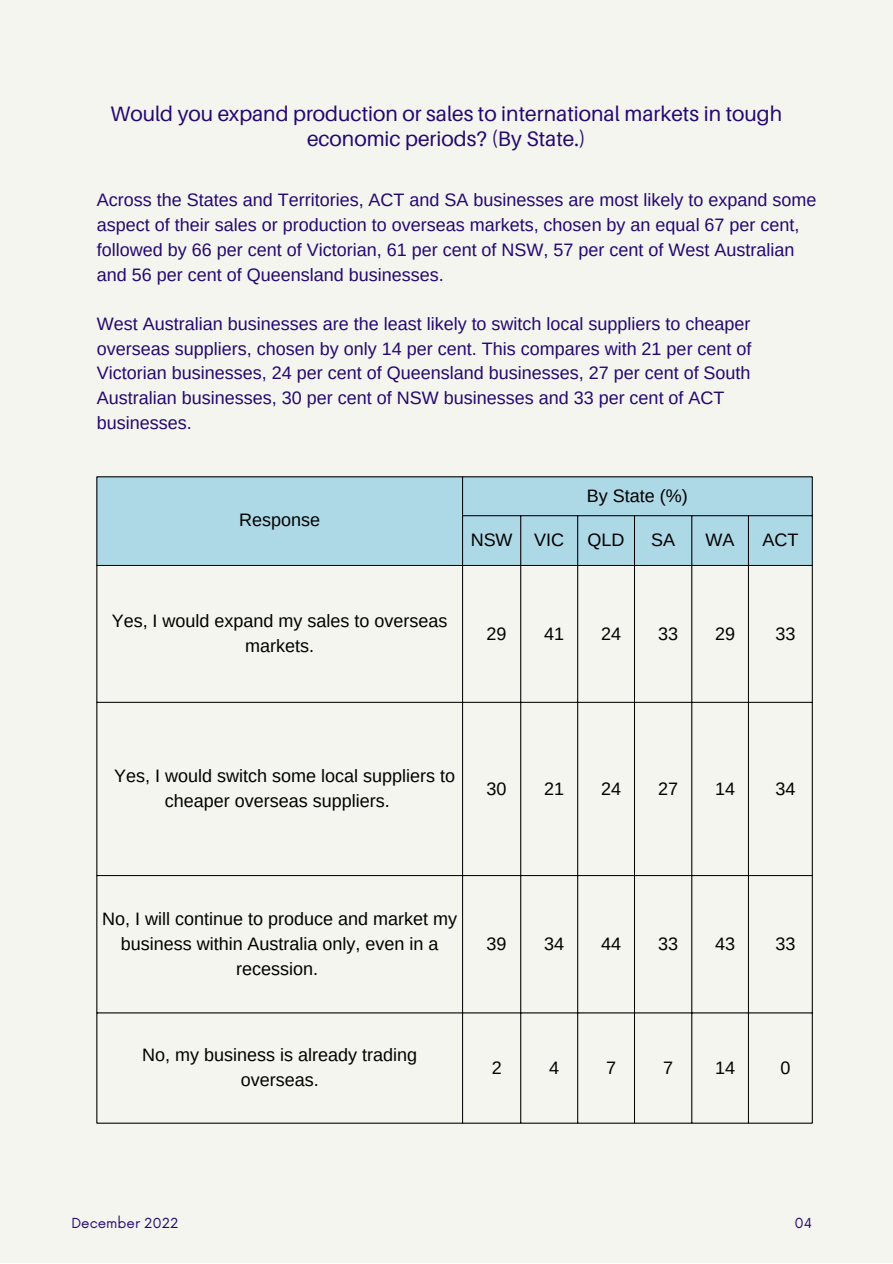
<style>
.page{position:relative;width:893px;height:1264px;background:#fff}
.page>*{position:absolute;margin:0;border:0;box-sizing:border-box;transform-origin:0 0}
.t1{font:21px/24.8px "Aileron";color:#230871;text-align:center}
.t2{font:18px/24.8px "Arimo";color:#230871}
.t3{font:18px/24.8px "Arimo";color:#000;text-align:center}
.t4{font:13.5px "Now";color:#230871}
</style>
<div class="page">
<div style="left:0;top:0;width:892px;height:1262px;background:#f5f5ef"></div>
<div style="left:98px;top:478px;width:714px;height:87px;background:#add8e6"></div>
<hr style="left:97px;top:477px;width:1px;height:646px;background:#000">
<hr style="left:462px;top:477px;width:1px;height:646px;background:#000">
<hr style="left:520px;top:516px;width:1px;height:607px;background:#000">
<hr style="left:577px;top:516px;width:1px;height:607px;background:#000">
<hr style="left:634px;top:516px;width:1px;height:607px;background:#000">
<hr style="left:691px;top:516px;width:1px;height:607px;background:#000">
<hr style="left:748px;top:516px;width:1px;height:607px;background:#000">
<hr style="left:812px;top:477px;width:1px;height:646px;background:#000">
<hr style="left:97px;top:477px;width:715px;height:1px;background:#000">
<hr style="left:462px;top:515px;width:350px;height:1px;background:#000">
<hr style="left:97px;top:565px;width:715px;height:1px;background:#000">
<hr style="left:97px;top:702px;width:715px;height:1px;background:#000">
<hr style="left:97px;top:875px;width:715px;height:1px;background:#000">
<hr style="left:97px;top:1012px;width:715px;height:1px;background:#000">
<hr style="left:97px;top:1122px;width:715px;height:1px;background:#000">
<p class="t1" style="left:110px;top:101px;width:673px">Would you expand production or sales to international markets in tough economic periods? (By State.)</p>
<p class="t2" style="left:97px;top:188px;width:721px">Across the States and Territories, ACT and SA businesses are most likely to expand some aspect of their sales or production to overseas markets, chosen by an equal 67 per cent, followed by 66 per cent of Victorian, 61 per cent of NSW, 57 per cent of West Australian and 56 per cent of Queensland businesses.</p>
<p class="t2" style="left:97px;top:311px;width:656px">West Australian businesses are the least likely to switch local suppliers to cheaper overseas suppliers, chosen by only 14 per cent. This compares with 21 per cent of Victorian businesses, 24 per cent of Queensland businesses, 27 per cent of South Australian businesses, 30 per cent of NSW businesses and 33 per cent of ACT businesses.</p>
<p class="t3" style="left:239px;top:508px;width:82px">Response</p>
<p class="t3" style="left:587px;top:483px;width:102px">By State (%)</p>
<p class="t3" style="left:470px;top:527px;width:95px">NSW VIC</p>
<p class="t3" style="left:587px;top:527px;width:38px">QLD</p>
<p class="t3" style="left:651px;top:527px;width:25px">SA</p>
<p class="t3" style="left:705px;top:527px;width:30px">WA</p>
<p class="t3" style="left:762px;top:527px;width:37px">ACT</p>
<p class="t3" style="left:112px;top:608px;width:337px">Yes, I would expand my sales to overseas markets.</p>
<p class="t3" style="left:486px;top:621px;width:21px">29</p>
<p class="t3" style="left:544px;top:621px;width:21px">41</p>
<p class="t3" style="left:601px;top:621px;width:21px">24</p>
<p class="t3" style="left:658px;top:621px;width:21px">33</p>
<p class="t3" style="left:715px;top:621px;width:21px">29</p>
<p class="t3" style="left:775px;top:621px;width:21px">33</p>
<p class="t3" style="left:165px;top:763px;width:292px;text-align:left;text-indent:-50px">Yes, I would switch some local suppliers to cheaper overseas suppliers.</p>
<p class="t3" style="left:486px;top:776px;width:21px">30</p>
<p class="t3" style="left:544px;top:776px;width:21px">21</p>
<p class="t3" style="left:601px;top:776px;width:21px">24</p>
<p class="t3" style="left:658px;top:776px;width:21px">27</p>
<p class="t3" style="left:715px;top:776px;width:21px">14</p>
<p class="t3" style="left:775px;top:776px;width:21px">34</p>
<p class="t3" style="left:102px;top:906px;width:356px">No, I will continue to produce and market my business within Australia only, even in a recession.</p>
<p class="t3" style="left:142px;top:1042px;width:276px">No, my business is already trading overseas.</p>
<p class="t3" style="left:486px;top:931px;width:21px">39</p>
<p class="t3" style="left:544px;top:931px;width:21px">34</p>
<p class="t3" style="left:601px;top:931px;width:21px">44</p>
<p class="t3" style="left:658px;top:931px;width:21px">33</p>
<p class="t3" style="left:715px;top:931px;width:21px">43</p>
<p class="t3" style="left:775px;top:931px;width:21px">33</p>
<p class="t3" style="left:491px;top:1055px;width:11px">2</p>
<p class="t3" style="left:549px;top:1055px;width:11px">4</p>
<p class="t3" style="left:606px;top:1055px;width:11px">7</p>
<p class="t3" style="left:663px;top:1055px;width:11px">7</p>
<p class="t3" style="left:715px;top:1055px;width:21px">14</p>
<p class="t3" style="left:780px;top:1055px;width:11px">0</p>
<p class="t4" style="left:71px;top:1215px;width:109px">December 2022</p>
<p class="t4" style="left:794px;top:1215px;width:19px">04</p>
</div>
